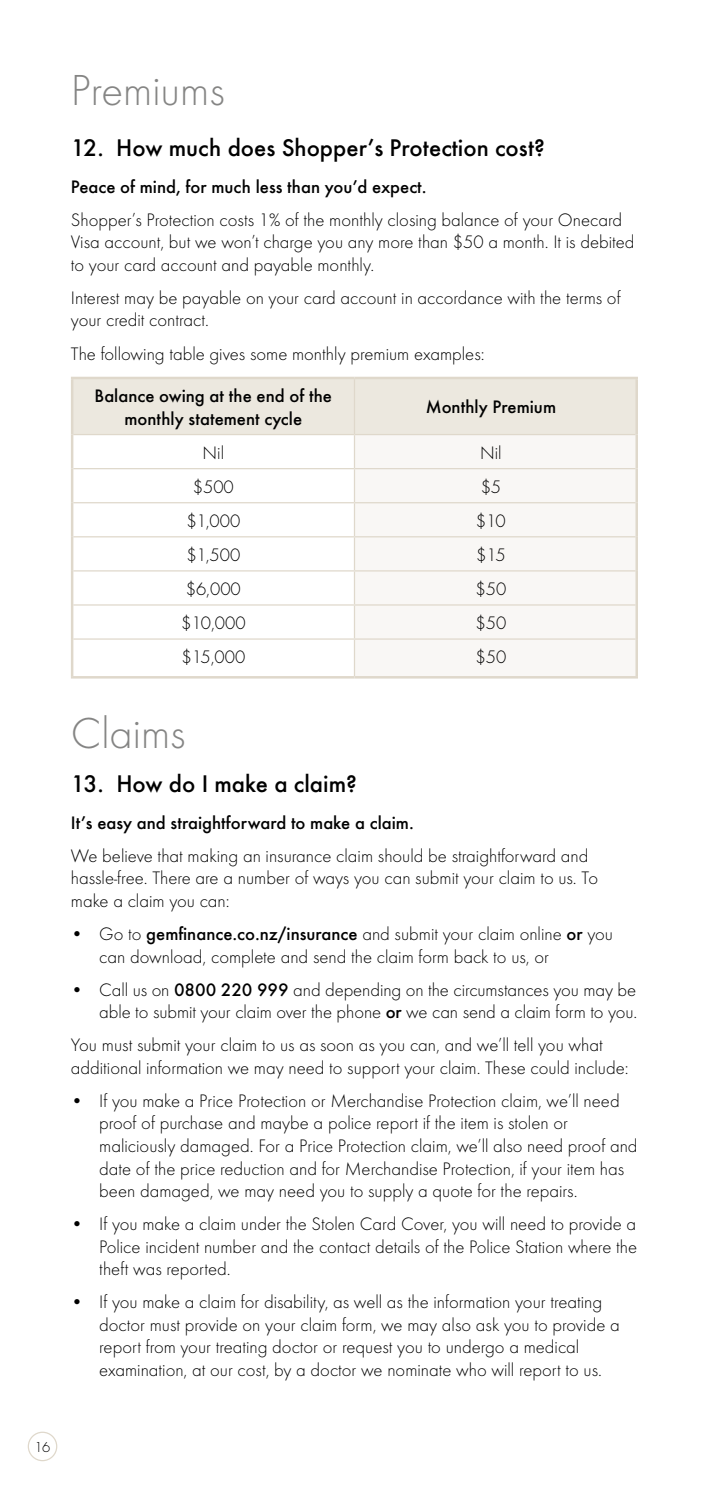
<style>
.page{position:relative;width:709px;height:1489px;background:#fff}
.page>*{position:absolute;margin:0;border:0;box-sizing:border-box;transform-origin:0 0}
.t1{font:300 45px "Futura TOT";color:#858584}
.t2{font:500 25px "Futura TOT";color:#000}
.t3{font:300 18.75px/22.5px "Futura TOT";color:#000}
.t4{font:500 18.75px/22.5px "Futura TOT";color:#000;text-align:center}
.t5{font:300 15px "Futura TOT";color:#000}
.s1{font-weight:500}
</style>
<div class="page">
<div style="left:28px;top:1431px;width:29px;height:29px;border:1px solid #dfd8cb;border-radius:50%"></div>
<div style="left:73px;top:379px;width:562px;height:55px;background:#ece8df"></div>
<div style="left:355px;top:435px;width:280px;height:241px;background:#f9f7f5"></div>
<hr style="left:71px;top:377px;width:283px;height:2px;background:#dfd8cb">
<hr style="left:71px;top:379px;width:2px;height:55px;background:#dfd8cb">
<hr style="left:354px;top:377px;width:284px;height:2px;background:#dfd8cb">
<hr style="left:635px;top:379px;width:3px;height:55px;background:#dfd8cb">
<hr style="left:71px;top:434px;width:2px;height:34px;background:#dfd8cb">
<hr style="left:635px;top:434px;width:3px;height:34px;background:#dfd8cb">
<hr style="left:71px;top:468px;width:2px;height:34px;background:#dfd8cb">
<hr style="left:635px;top:468px;width:3px;height:34px;background:#dfd8cb">
<hr style="left:71px;top:502px;width:2px;height:35px;background:#dfd8cb">
<hr style="left:635px;top:502px;width:3px;height:35px;background:#dfd8cb">
<hr style="left:71px;top:537px;width:2px;height:34px;background:#dfd8cb">
<hr style="left:635px;top:537px;width:3px;height:34px;background:#dfd8cb">
<hr style="left:71px;top:571px;width:2px;height:34px;background:#dfd8cb">
<hr style="left:635px;top:571px;width:3px;height:34px;background:#dfd8cb">
<hr style="left:71px;top:605px;width:2px;height:34px;background:#dfd8cb">
<hr style="left:635px;top:605px;width:3px;height:34px;background:#dfd8cb">
<hr style="left:71px;top:639px;width:2px;height:37px;background:#dfd8cb">
<hr style="left:635px;top:639px;width:3px;height:37px;background:#dfd8cb">
<hr style="left:354px;top:379px;width:1px;height:55px;background:#dfd8cb">
<hr style="left:73px;top:434px;width:281px;height:1px;background:#dfd8cb">
<hr style="left:354px;top:434px;width:281px;height:1px;background:#dfd8cb">
<hr style="left:354px;top:435px;width:1px;height:33px;background:#dfd8cb">
<hr style="left:73px;top:468px;width:281px;height:1px;background:#dfd8cb">
<hr style="left:354px;top:468px;width:281px;height:1px;background:#dfd8cb">
<hr style="left:354px;top:469px;width:1px;height:33px;background:#dfd8cb">
<hr style="left:73px;top:502px;width:281px;height:1px;background:#dfd8cb">
<hr style="left:354px;top:502px;width:281px;height:1px;background:#dfd8cb">
<hr style="left:354px;top:503px;width:1px;height:33px;background:#dfd8cb">
<hr style="left:73px;top:536px;width:281px;height:1px;background:#dfd8cb">
<hr style="left:354px;top:536px;width:281px;height:1px;background:#dfd8cb">
<hr style="left:354px;top:537px;width:1px;height:33px;background:#dfd8cb">
<hr style="left:73px;top:570px;width:281px;height:1px;background:#dfd8cb">
<hr style="left:354px;top:570px;width:281px;height:1px;background:#dfd8cb">
<hr style="left:354px;top:571px;width:1px;height:33px;background:#dfd8cb">
<hr style="left:73px;top:604px;width:281px;height:1px;background:#dfd8cb">
<hr style="left:354px;top:604px;width:281px;height:1px;background:#dfd8cb">
<hr style="left:354px;top:605px;width:1px;height:33px;background:#dfd8cb">
<hr style="left:73px;top:638px;width:281px;height:1px;background:#dfd8cb">
<hr style="left:354px;top:638px;width:281px;height:1px;background:#dfd8cb">
<hr style="left:354px;top:639px;width:1px;height:37px;background:#dfd8cb">
<hr style="left:71px;top:676px;width:283px;height:2px;background:#dfd8cb">
<hr style="left:354px;top:676px;width:284px;height:2px;background:#dfd8cb">
<h1 class="t1" style="left:71px;top:64px;width:155px">Premiums</h1>
<h2 class="t2" style="left:71px;top:133px;width:475px">12. How much does Shopper’s Protection cost?</h2>
<p class="t4" style="left:71px;top:175px;width:357px">Peace of mind, for much less than you’d expect.</p>
<p class="t3" style="left:71px;top:208px;width:565px">Shopper’s Protection costs 1% of the monthly closing balance of your Onecard<br>Visa account, but we won’t charge you any more than $50 a month. It is debited to your card account and payable monthly.</p>
<p class="t3" style="left:71px;top:286px;width:551px">Interest may be payable on your card account in accordance with the terms of your credit contract.</p>
<p class="t3" style="left:71px;top:342px;width:415px">The following table gives some monthly premium examples:</p>
<p class="t4" style="left:95px;top:384px;width:239px">Balance owing at the end of the monthly statement cycle</p>
<p class="t4" style="left:426px;top:396px;width:132px">Monthly Premium</p>
<p class="t3" style="left:202px;top:441px;width:23px">Nil</p>
<p class="t3" style="left:480px;top:441px;width:23px">Nil</p>
<p class="t3" style="left:193px;top:475px;width:43px">$500</p>
<p class="t3" style="left:480px;top:475px;width:22px">$5</p>
<p class="t3" style="left:186px;top:509px;width:55px">$1,000</p>
<p class="t3" style="left:476px;top:509px;width:31px">$10</p>
<p class="t3" style="left:186px;top:543px;width:55px">$1,500</p>
<p class="t3" style="left:476px;top:543px;width:31px">$15</p>
<p class="t3" style="left:186px;top:577px;width:57px">$6,000</p>
<p class="t3" style="left:475px;top:577px;width:32px">$50</p>
<p class="t3" style="left:181px;top:611px;width:66px">$10,000</p>
<p class="t3" style="left:475px;top:611px;width:32px">$50</p>
<p class="t3" style="left:181px;top:646px;width:65px">$15,000</p>
<p class="t3" style="left:475px;top:646px;width:32px">$50</p>
<h1 class="t1" style="left:71px;top:707px;width:116px">Claims</h1>
<h2 class="t2" style="left:71px;top:768px;width:287px">13. How do I make a claim?</h2>
<p class="t4" style="left:71px;top:811px;width:344px">It’s easy and straightforward to make a claim.</p>
<p class="t3" style="left:71px;top:844px;width:528px">We believe that making an insurance claim should be straightforward and hassle-free. There are a number of ways you can submit your claim to us. To make a claim you can:</p>
<p class="t3" style="left:99px;top:922px;width:515px;text-indent:-28px">• Go to <span class="s1">gemfinance.co.nz/insurance</span> and submit your claim online <span class="s1">or</span> you can download, complete and send the claim form back to us, or</p>
<p class="t3" style="left:71px;top:978px;width:568px;text-align:right">• Call us on <span class="s1">0800 220 999</span> and depending on the circumstances you may be able to submit your claim over the phone <span class="s1">or</span> we can send a claim form to you.</p>
<p class="t3" style="left:71px;top:1033px;width:559px">You must submit your claim to us as soon as you can, and we’ll tell you what additional information we may need to support your claim. These could include:</p>
<p class="t3" style="left:99px;top:1089px;width:540px;text-indent:-28px">• If you make a Price Protection or Merchandise Protection claim, we’ll need proof of purchase and maybe a police report if the item is stolen or maliciously damaged. For a Price Protection claim, we’ll also need proof and date of the price reduction and for Merchandise Protection, if your item has been damaged, we may need you to supply a quote for the repairs.</p>
<p class="t3" style="left:99px;top:1212px;width:539px;text-align:justify;text-indent:-28px">• If you make a claim under the Stolen Card Cover, you will need to provide a Police incident number and the contact details of the Police Station where the theft was reported.</p>
<p class="t3" style="left:99px;top:1290px;width:522px;text-indent:-28px">• If you make a claim for disability, as well as the information your treating doctor must provide on your claim form, we may also ask you to provide a report from your treating doctor or request you to undergo a medical examination, at our cost, by a doctor we nominate who will report to us.</p>
<p class="t5" style="left:35px;top:1438px;width:17px">16</p>
</div>
